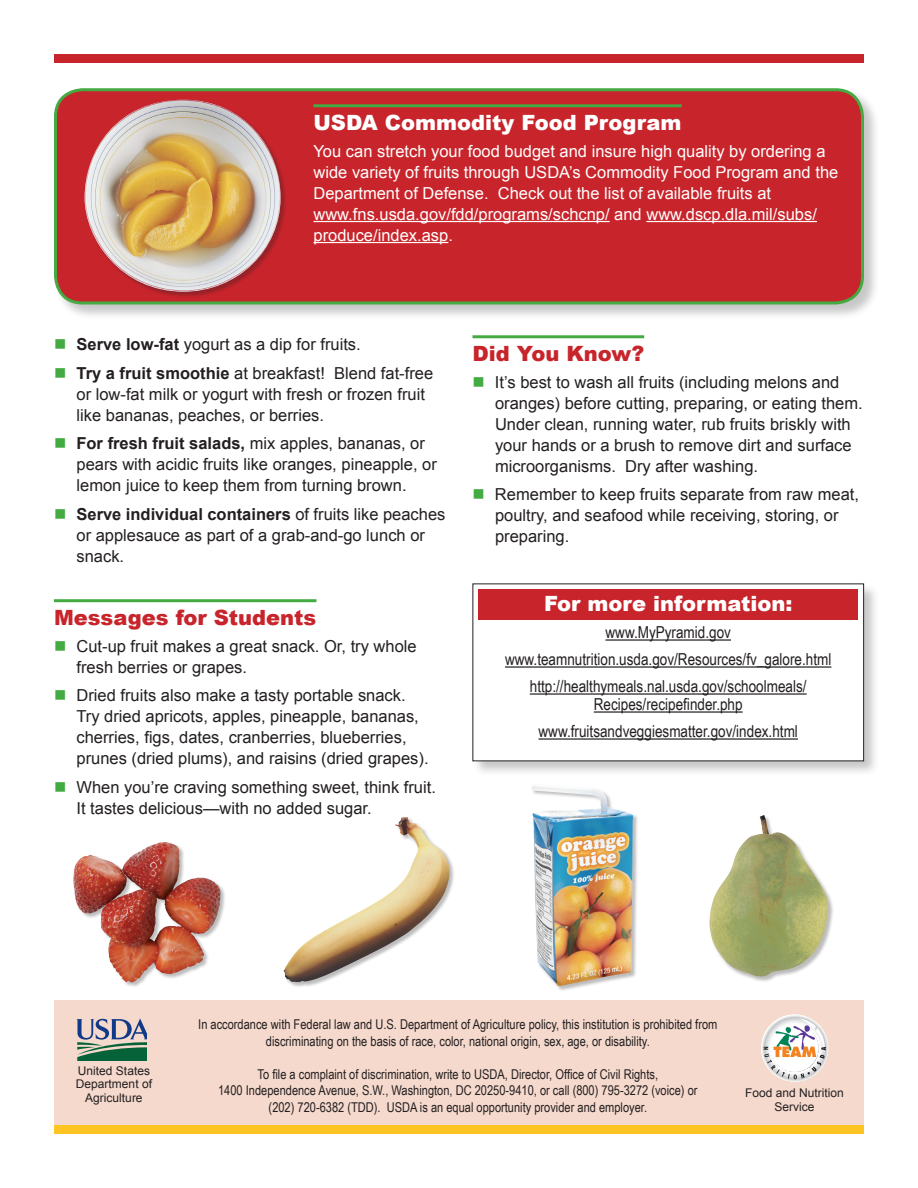
<style>
.page{position:relative;width:918px;height:1188px;background:#fff}
.page>*{position:absolute;margin:0;border:0;box-sizing:border-box;transform-origin:0 0}
._2_Heads{font:900 21px "Arial";color:#c8242b}
._2_Reverse_Head{font:900 21px "Arial";color:#fff}
.More_Info_Head{font:900 21px "Arial";color:#fff}
.Body_Bullets{font:16.5px/21px "Arial";color:#231f20}
.Body{font:16.5px/21px "Arial";color:#fff}
.More_Info_URLs{font:16.5px/18px "Arial Narrow";color:#231f20;text-align:center}
.Disclaimer{font:13.5px/16.5px "Arial Narrow";color:#231f20;text-align:center}
.Agency_Credits{font:12px/13.5px "Arial";color:#231f20;text-align:center}
.s1{font-weight:700}
</style>
<div class="page">
<div style="left:53px;top:87px;width:833px;height:240px;background:#231f20;opacity:.25"></div>
<div style="left:56px;top:90px;width:806px;height:213px;background:#c8242b;border-radius:27px"></div>
<div style="left:54px;top:88px;width:810px;height:216px;border:3px solid #44aa42;border-radius:27px"></div>
<div style="left:54px;top:1000px;width:810px;height:129px;background:#f5d9cd"></div>
<svg style="left:761px;top:1014px;width:67px;height:68px"></svg>
<svg style="left:764px;top:1017px;width:62px;height:62px;background:#ddd4cd"></svg>
<svg style="left:76px;top:1018px;width:71px;height:42px"></svg>
<div style="left:472px;top:583px;width:414px;height:201px;background:#231f20;opacity:.25"></div>
<div style="left:473px;top:584px;width:391px;height:177px;background:#fff"></div>
<div style="left:478px;top:590px;width:380px;height:30px;background:#c8242b"></div>
<hr style="left:605px;top:639px;width:126px;height:2px;background:#231f20">
<hr style="left:505px;top:666px;width:326px;height:2px;background:#231f20">
<hr style="left:530px;top:693px;width:277px;height:2px;background:#231f20">
<hr style="left:594px;top:711px;width:149px;height:2px;background:#231f20">
<hr style="left:539px;top:738px;width:259px;height:2px;background:#231f20">
<div style="left:54px;top:1125px;width:810px;height:9px;background:#fec422"></div>
<hr style="left:314px;top:104px;width:368px;height:3px;background:#44aa42">
<hr style="left:314px;top:221px;width:296px;height:1px;background:#fff">
<hr style="left:646px;top:221px;width:171px;height:1px;background:#fff">
<hr style="left:314px;top:242px;width:134px;height:1px;background:#fff">
<div style="left:54px;top:54px;width:810px;height:9px;background:#c8242b"></div>
<div style="left:0;top:70px;width:189px;height:88px;background:#231f20;opacity:.25"></div>
<hr style="left:54px;top:599px;width:262px;height:3px;background:#44aa42">
<div style="left:84px;top:100px;width:229px;height:214px;background:#231f20;opacity:.3"></div>
<img style="left:85px;top:100px;width:196px;height:192px">
<div style="left:709px;top:815px;width:145px;height:190px;background:#231f20;opacity:.3"></div>
<img style="left:709px;top:815px;width:119px;height:162px">
<hr style="left:472px;top:335px;width:172px;height:3px;background:#44aa42">
<div style="left:532px;top:784px;width:159px;height:237px;background:#231f20;opacity:.3"></div>
<img style="left:532px;top:784px;width:102px;height:202px">
<div style="left:73px;top:842px;width:173px;height:166px;background:#231f20;opacity:.3"></div>
<img style="left:73px;top:842px;width:91px;height:124px">
<div style="left:284px;top:817px;width:185px;height:186px;background:#231f20;opacity:.3"></div>
<img style="left:283px;top:817px;width:150px;height:165px">
<p class="_2_Reverse_Head" style="left:314px;top:107px;width:370px">US DA Commodity Food Program</p>
<p class="Body" style="left:314px;top:141px;width:526px">You can stretch your food budget and insure high quality by ordering a wide variety of fruits through USDA’s Commodity Food Program and the Department of Defense. Check out the list of available fruits at www.fns.usda.gov/fdd/programs/schcnp/ and www.dscp.dla.mil/subs/ produce/index.asp.</p>
<p class="Body_Bullets" style="left:76px;top:334px;width:286px"><span class="s1">Serve low-fat</span> yogurt as a dip for fruits.</p>
<p class="Body_Bullets" style="left:76px;top:363px;width:358px"><span class="s1">Try a fruit smoothie</span> at breakfast! Blend fat-free or low-fat milk or yogurt with fresh or frozen fruit like bananas, peaches, or berries.</p>
<p class="Body_Bullets" style="left:76px;top:433px;width:362px"><span class="s1">For fresh fruit salads,</span> mix apples, bananas, or pears with acidic fruits like oranges, pineapple, or lemon juice to keep them from turning brown.</p>
<p class="Body_Bullets" style="left:76px;top:504px;width:370px"><span class="s1">Serve individual containers</span> of fruits like peaches or applesauce as part of a grab-and-go lunch or snack.</p>
<p class="_2_Heads" style="left:54px;top:602px;width:264px">Messages for Students</p>
<p class="Body_Bullets" style="left:76px;top:636px;width:342px">Cut-up fruit makes a great snack. Or, try whole fresh berries or grapes.</p>
<p class="Body_Bullets" style="left:76px;top:685px;width:354px">Dried fruits also make a tasty portable snack.<br>Try dried apricots, apples, pineapple, bananas, cherries, figs, dates, cranberries, blueberries, prunes (dried plums), and raisins (dried grapes).</p>
<p class="Body_Bullets" style="left:76px;top:777px;width:361px">When you’re craving something sweet, think fruit.<br>It tastes delicious—with no added sugar.</p>
<p class="_2_Heads" style="left:472px;top:338px;width:173px">Did You Know?</p>
<p class="Body_Bullets" style="left:495px;top:372px;width:369px">It’s best to wash all fruits (including melons and oranges) before cutting, preparing, or eating them.<br>Under clean, running water, rub fruits briskly with your hands or a brush to remove dirt and surface microorganisms. Dry after washing.</p>
<p class="Body_Bullets" style="left:495px;top:484px;width:366px">Remember to keep fruits separate from raw meat, poultry, and seafood while receiving, storing, or preparing.</p>
<p class="More_Info_Head" style="left:544px;top:589px;width:250px">For more information:</p>
<p class="More_Info_URLs" style="left:605px;top:623px;width:127px">www.MyPyramid.gov</p>
<p class="More_Info_URLs" style="left:505px;top:650px;width:328px">www.teamnutrition.usda.gov/Resources/fv_galore.html</p>
<p class="More_Info_URLs" style="left:530px;top:677px;width:278px">http://healthymeals.nal.usda.gov/schoolmeals/<br>Recipes/recipefinder.php</p>
<p class="More_Info_URLs" style="left:539px;top:722px;width:261px">www.fruitsandveggiesmatter.gov/index.html</p>
<p class="Agency_Credits" style="left:78px;top:1064px;width:74px">United States</p>
<p class="Agency_Credits" style="left:76px;top:1077px;width:78px">Department of</p>
<p class="Agency_Credits" style="left:85px;top:1091px;width:59px">Agriculture</p>
<p class="Disclaimer" style="left:198px;top:1016px;width:521px">In accordance with Federal law and U.S. Department of Agriculture policy, this institution is prohibited from discriminating on the basis of race, color, national origin, sex, age, or disability.</p>
<p class="Disclaimer" style="left:218px;top:1065px;width:481px">To file a complaint of discrimination, write to USDA, Director, Office of Civil Rights,<br>1400 Independence Avenue, S.W., Washington, DC 20250-9410, or call (800) 795-3272 (voice) or (202) 720-6382 (TDD). USDA is an equal opportunity provider and employer.</p>
<p class="Agency_Credits" style="left:745px;top:1086px;width:100px">Food and Nutrition<br>Service</p>
</div>
